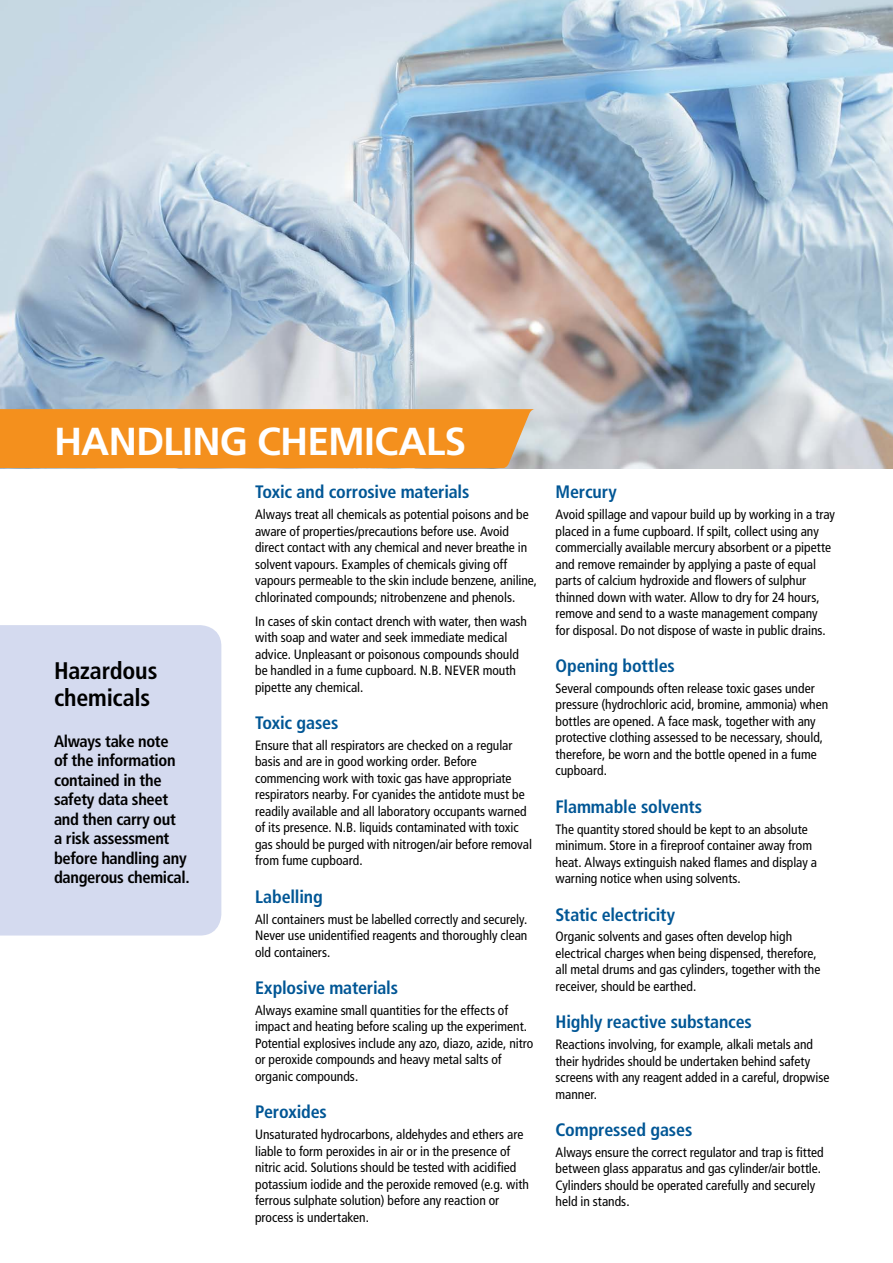
<style>
.page{position:relative;width:893px;height:1263px;background:#fff}
.page>*{position:absolute;margin:0;border:0;box-sizing:border-box;transform-origin:0 0}
.t1{font:700 39px "Frutiger LT Com";letter-spacing:-.02em;color:#fff}
.t2{font:700 condensed 24px/27px "Frutiger LT Com";letter-spacing:-.01em;color:#000}
.t3{font:700 condensed 18px "Frutiger LT Com";letter-spacing:-.01em;color:#005695}
.t4{font:700 condensed 16.5px/19.5px "Frutiger LT Com";letter-spacing:-.02em;color:#000}
.t5{font:condensed 13.5px/16.5px "Frutiger LT Com";color:#000}
</style>
<div class="page">
<img style="left:0;top:0;width:892px;height:468px">
<div style="left:0;top:409px;width:535px;height:59px;background:#f4901d"></div>
<div style="left:0;top:625px;width:221px;height:310px;background:#d4daef"></div>
<h1 class="t1" style="left:54px;top:418px;width:414px">HANDLING CHEMICALS</h1>
<h2 class="t2" style="left:54px;top:657px;width:105px">Hazardous chemicals</h2>
<p class="t4" style="left:54px;top:731px;width:137px">Always take note<br>of the information contained in the safety data sheet and then carry out<br>a risk assessment before handling any dangerous chemical.</p>
<h3 class="t3" style="left:255px;top:481px;width:216px">Toxic and corrosive materials</h3>
<p class="t5" style="left:255px;top:506px;width:283px">Always treat all chemicals as potential poisons and be aware of properties/precautions before use. Avoid direct contact with any chemical and never breathe in solvent vapours. Examples of chemicals giving off vapours permeable to the skin include benzene, aniline, chlorinated compounds; nitrobenzene and phenols.</p>
<p class="t5" style="left:255px;top:613px;width:273px">In cases of skin contact drench with water, then wash with soap and water and seek immediate medical advice. Unpleasant or poisonous compounds should be handled in a fume cupboard. N.B. NEVER mouth pipette any chemical.</p>
<h3 class="t3" style="left:255px;top:712px;width:85px">Toxic gases</h3>
<p class="t5" style="left:255px;top:737px;width:278px">Ensure that all respirators are checked on a regular basis and are in good working order. Before commencing work with toxic gas have appropriate respirators nearby. For cyanides the antidote must be readily available and all laboratory occupants warned of its presence. N.B. liquids contaminated with toxic gas should be purged with nitrogen/air before removal from fume cupboard.</p>
<h3 class="t3" style="left:255px;top:886px;width:69px">Labelling</h3>
<p class="t5" style="left:255px;top:911px;width:274px;text-align:justify">All containers must be labelled correctly and securely.<br>Never use unidentified reagents and thoroughly clean old containers.</p>
<h3 class="t3" style="left:255px;top:977px;width:145px">Explosive materials</h3>
<p class="t5" style="left:255px;top:1002px;width:280px">Always examine small quantities for the effects of impact and heating before scaling up the experiment.<br>Potential explosives include any azo, diazo, azide, nitro or peroxide compounds and heavy metal salts of organic compounds.</p>
<h3 class="t3" style="left:255px;top:1101px;width:73px">Peroxides</h3>
<p class="t5" style="left:255px;top:1126px;width:275px">Unsaturated hydrocarbons, aldehydes and ethers are liable to form peroxides in air or in the presence of nitric acid. Solutions should be tested with acidified potassium iodide and the peroxide removed (e.g. with ferrous sulphate solution) before any reaction or process is undertaken.</p>
<h3 class="t3" style="left:556px;top:481px;width:63px">Mercury</h3>
<p class="t5" style="left:556px;top:506px;width:281px">Avoid spillage and vapour build up by working in a tray placed in a fume cupboard. If spilt, collect using any commercially available mercury absorbent or a pipette and remove remainder by applying a paste of equal parts of calcium hydroxide and flowers of sulphur thinned down with water. Allow to dry for 24 hours, remove and send to a waste management company for disposal. Do not dispose of waste in public drains.</p>
<h3 class="t3" style="left:556px;top:655px;width:121px">Opening bottles</h3>
<p class="t5" style="left:556px;top:680px;width:274px">Several compounds often release toxic gases under pressure (hydrochloric acid, bromine, ammonia) when bottles are opened. A face mask, together with any protective clothing assessed to be necessary, should, therefore, be worn and the bottle opened in a fume cupboard.</p>
<h3 class="t3" style="left:556px;top:796px;width:148px">Flammable solvents</h3>
<p class="t5" style="left:556px;top:821px;width:263px">The quantity stored should be kept to an absolute minimum. Store in a fireproof container away from heat. Always extinguish naked flames and display a warning notice when using solvents.</p>
<h3 class="t3" style="left:556px;top:904px;width:121px">Static electricity</h3>
<p class="t5" style="left:556px;top:928px;width:266px">Organic solvents and gases often develop high electrical charges when being dispensed, therefore, all metal drums and gas cylinders, together with the receiver, should be earthed.</p>
<h3 class="t3" style="left:556px;top:1011px;width:198px">Highly reactive substances</h3>
<p class="t5" style="left:556px;top:1036px;width:275px">Reactions involving, for example, alkali metals and their hydrides should be undertaken behind safety screens with any reagent added in a careful, dropwise manner.</p>
<h3 class="t3" style="left:556px;top:1119px;width:138px">Compressed gases</h3>
<p class="t5" style="left:556px;top:1144px;width:270px">Always ensure the correct regulator and trap is fitted between glass apparatus and gas cylinder/air bottle.<br>Cylinders should be operated carefully and securely held in stands.</p>
</div>
